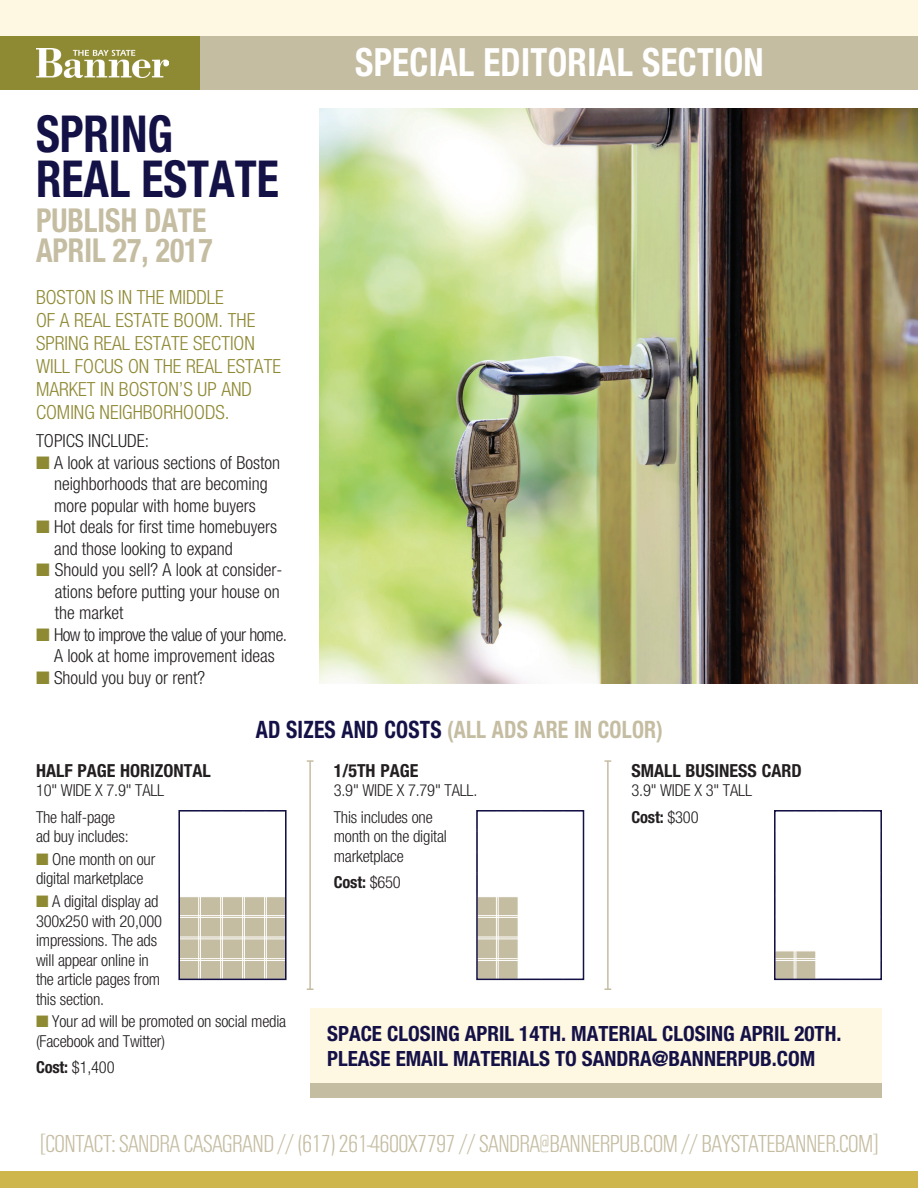
<style>
.page{position:relative;width:918px;height:1188px;background:#fff}
.page>*{position:absolute;margin:0;border:0;box-sizing:border-box;transform-origin:0 0}
.Head_2_white_cond{font:700 condensed 51px/45px "Helvetica Neue";color:#141147;scale:.9 1}
.Head_2_white_cond-2{font:700 condensed 39px "Helvetica Neue";letter-spacing:.01em;color:#fff;scale:.9 1}
.Head_2_white_cond-3{font:700 condensed 33px/30px "Helvetica Neue";color:#c5bda2;scale:.9 1}
.t1{font:25.5px "Univers Light Cond DTC";letter-spacing:-.05em;color:#c5bda2}
.Head_2_white_cond-4{font:700 condensed 24px "Helvetica Neue";letter-spacing:.01em;color:#c5bda2;scale:.9 1}
.t2{font:700 condensed 21px/25.5px "Helvetica Neue";color:#141147}
.t3{font:300 condensed 19.5px/23px "Helvetica Neue";color:#8e8933}
.t4{font:300 condensed 18px/21.5px "Helvetica Neue";color:#231f20}
.t5{font:300 condensed 18px/21.5px "Helvetica Neue";letter-spacing:-.03em;color:#231f20;text-align:center}
.Module{font:700 condensed 18px "Helvetica Neue";color:#231f20}
.t6{font:300 condensed 16.5px/19.5px "Helvetica Neue";letter-spacing:-.01em;color:#231f20}
.t7{font:700 condensed 16.5px "Helvetica Neue";letter-spacing:-.01em;color:#231f20}
.s1{color:#8e8933}
.s2{color:#141147}
.s3{font-weight:700}
.s4{font-weight:300}
</style>
<div class="page">
<div style="left:310px;top:1008px;width:572px;height:90px;background:#fef7e2"></div>
<div style="left:310px;top:1084px;width:572px;height:14px;background:#c5bda2"></div>
<hr style="left:309px;top:761px;width:2px;height:228px;background:#c5bda2">
<svg style="left:307px;top:760px;width:7px;height:2px"></svg>
<svg style="left:307px;top:988px;width:7px;height:2px"></svg>
<hr style="left:607px;top:761px;width:2px;height:228px;background:#c5bda2">
<svg style="left:604px;top:760px;width:7px;height:2px"></svg>
<svg style="left:604px;top:988px;width:7px;height:2px"></svg>
<div style="left:0;top:0;width:918px;height:55px;background:#fef7e2"></div>
<div style="left:0;top:36px;width:222px;height:54px;background:#8e8933"></div>
<div style="left:201px;top:36px;width:717px;height:54px;background:#c5bda2"></div>
<img style="left:36px;top:49px;width:133px;height:28px">
<div style="left:0;top:1172px;width:918px;height:16px;background:#ceb64c"></div>
<img style="left:320px;top:108px;width:598px;height:576px">
<div style="left:179px;top:897px;width:107px;height:83px;background:#c5bda2"></div>
<hr style="left:178px;top:915px;width:108px;height:1px;background:#fff">
<hr style="left:178px;top:917px;width:108px;height:1px;background:#fff">
<hr style="left:178px;top:937px;width:108px;height:1px;background:#fff">
<hr style="left:178px;top:939px;width:108px;height:1px;background:#fff">
<hr style="left:178px;top:958px;width:108px;height:1px;background:#fff">
<hr style="left:178px;top:960px;width:108px;height:1px;background:#fff">
<hr style="left:198px;top:810px;width:1px;height:170px;background:#fff">
<hr style="left:200px;top:810px;width:1px;height:170px;background:#fff">
<hr style="left:220px;top:810px;width:1px;height:170px;background:#fff">
<hr style="left:222px;top:810px;width:1px;height:170px;background:#fff">
<hr style="left:242px;top:810px;width:1px;height:170px;background:#fff">
<hr style="left:244px;top:810px;width:1px;height:170px;background:#fff">
<hr style="left:264px;top:810px;width:1px;height:170px;background:#fff">
<hr style="left:266px;top:810px;width:1px;height:170px;background:#fff">
<div style="left:477px;top:897px;width:41px;height:83px;background:#c5bda2"></div>
<hr style="left:476px;top:915px;width:108px;height:1px;background:#fff">
<hr style="left:476px;top:917px;width:108px;height:1px;background:#fff">
<hr style="left:476px;top:937px;width:108px;height:1px;background:#fff">
<hr style="left:476px;top:939px;width:108px;height:1px;background:#fff">
<hr style="left:476px;top:958px;width:108px;height:1px;background:#fff">
<hr style="left:476px;top:960px;width:108px;height:1px;background:#fff">
<hr style="left:496px;top:810px;width:1px;height:170px;background:#fff">
<hr style="left:498px;top:810px;width:1px;height:170px;background:#fff">
<div style="left:775px;top:951px;width:41px;height:29px;background:#c5bda2;border:1px solid #fff"></div>
<hr style="left:774px;top:958px;width:108px;height:1px;background:#fff">
<hr style="left:774px;top:960px;width:108px;height:1px;background:#fff">
<hr style="left:794px;top:810px;width:1px;height:170px;background:#fff">
<hr style="left:796px;top:810px;width:1px;height:170px;background:#fff">
<div style="left:178px;top:810px;width:108px;height:170px;border:2px solid #141147"></div>
<div style="left:476px;top:810px;width:108px;height:170px;border:2px solid #141147"></div>
<div style="left:774px;top:810px;width:108px;height:170px;border:2px solid #141147"></div>
<p class="Head_2_white_cond" style="left:36px;top:111px;width:271px">SPRING<br>REAL ESTATE</p>
<p class="Head_2_white_cond-3" style="left:36px;top:205px;width:198px">PUBLISH DATE<br>APRIL 27, 2017</p>
<p class="t3" style="left:36px;top:285px;width:247px">BOSTON IS IN THE MIDDLE<br>OF A REAL ESTATE BOOM. THE<br>SPRING REAL ESTATE SECTION<br>WILL FOCUS ON THE REAL ESTATE<br>MARKET IN BOSTON’S UP AND<br>COMING NEIGHBORHOODS.</p>
<p class="t4" style="left:36px;top:430px;width:115px">TOPICS INCLUDE:</p>
<p class="t4" style="left:36px;top:452px;width:246px;text-align:center"><span class="s1">■</span> A look at various sections of Boston neighborhoods that are becoming more popular with home buyers</p>
<p class="t4" style="left:54px;top:516px;width:225px;text-indent:-18px"><span class="s1">■</span> Hot deals for first time homebuyers and those looking to expand</p>
<p class="t4" style="left:55px;top:559px;width:229px;text-indent:-19px"><span class="s1">■</span> Should you sell? A look at consider&shy;ations before putting your house on the market</p>
<p class="t5" style="left:36px;top:624px;width:253px"><span class="s1">■</span> How to improve the value of your home.<br>A look at home improvement ideas</p>
<p class="t4" style="left:36px;top:667px;width:171px"><span class="s1">■</span> Should you buy or rent?</p>
<p class="Head_2_white_cond-2" style="left:355px;top:39px;width:455px">SPECIAL EDITORIAL SECTION</p>
<p class="Head_2_white_cond-4" style="left:256px;top:715px;width:454px"><span class="s2">AD SIZES AND COSTS</span> (ALL ADS ARE IN COLOR)</p>
<p class="Module" style="left:36px;top:760px;width:176px">HALF PAGE HORIZONTAL</p>
<p class="t6" style="left:36px;top:781px;width:130px">10" WIDE X 7.9" TALL</p>
<p class="t6" style="left:36px;top:807px;width:94px">The half-page ad buy includes:</p>
<p class="t6" style="left:36px;top:849px;width:121px"><span class="s1">■</span> One month on our digital marketplace</p>
<p class="t6" style="left:36px;top:891px;width:128px"><span class="s1">■</span> A digital display ad<br>300x250 with 20,000 impressions. The ads will appear online in the article pages from this section.</p>
<p class="t6" style="left:36px;top:1012px;width:252px"><span class="s1">■</span> Your ad will be promoted on social media (Facebook and Twitter)</p>
<p class="t6" style="left:36px;top:1057px;width:80px"><span class="s3">Cost:</span> $1,400</p>
<p class="Module" style="left:334px;top:760px;width:86px">1/5TH PAGE</p>
<p class="t6" style="left:334px;top:781px;width:145px">3.9" WIDE X 7.79" TALL.</p>
<p class="t6" style="left:334px;top:807px;width:115px">This includes one month on the digital marketplace</p>
<p class="t7" style="left:334px;top:872px;width:69px">Cost: <span class="s4">$650</span></p>
<p class="Module" style="left:632px;top:760px;width:172px">SMALL BUSINESS CARD</p>
<p class="t6" style="left:632px;top:781px;width:122px">3.9" WIDE X 3" TALL</p>
<p class="t7" style="left:632px;top:807px;width:69px">Cost: <span class="s4">$300</span></p>
<p class="t2" style="left:327px;top:1020px;width:516px">SPACE CLOSING APRIL 14TH. MATERIAL CLOSING APRIL 20TH.<br>PLEASE EMAIL MATERIALS TO SANDRA@BANNERPUB.COM</p>
<p class="t1" style="left:40px;top:1130px;width:841px">[CONTACT: SANDRA CASAGRAND // (617) 261-4600X7797 // SANDRA@BANNERPUB.COM // BAYSTATEBANNER.COM]</p>
</div>
